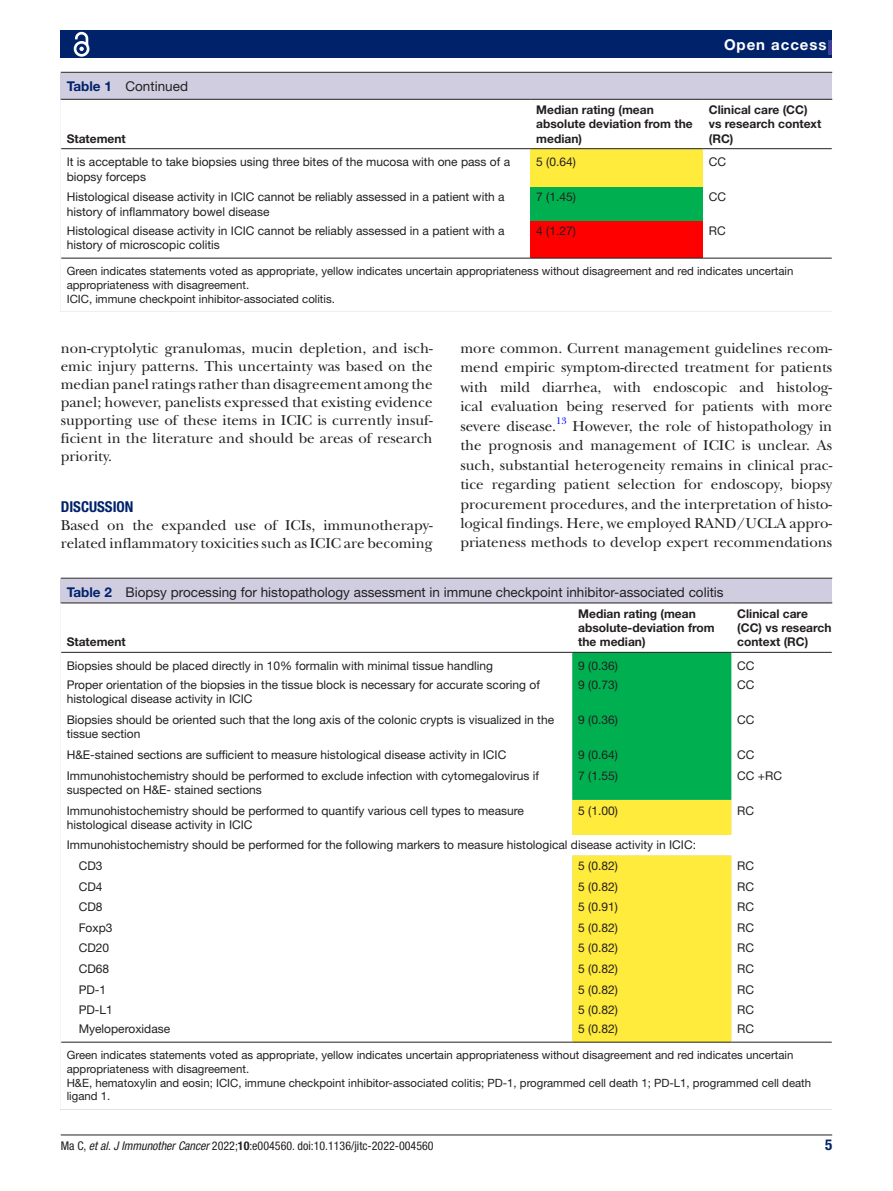
<style>
.page{position:relative;width:893px;height:1191px;background:#fff}
.page>*{position:absolute;margin:0;border:0;box-sizing:border-box;transform-origin:0 0}
.t1{font:15px/19.5px "New Baskerville";color:#231f20;text-align:justify}
.t2{font:700 condensed 15px "Helvetica Neue LT Std";color:#00226b}
.t3{font:700 15px "Helvetica Neue LT Std";letter-spacing:.065em;color:#fff}
.t4{font:13.5px "Helvetica Neue LT Std";color:#231f20}
.t5{font:12px/14.4px "Helvetica Neue LT Std";color:#231f20}
.t6{font:700 12px/14.4px "Helvetica Neue LT Std";color:#231f20}
.t7{font:condensed 12px "Helvetica Neue LT Std";color:#231f20}
.t8{font:11.4px/13.6px "Helvetica Neue LT Std";color:#231f20}
.t9{font:9.9px "New Baskerville";color:#00f}
.s1{font-weight:700;color:#00226b}
.s2{font-style:italic}
.s3{font-weight:700}
</style>
<div class="page">
<hr style="left:61px;top:1134px;width:771px;height:1px;background:#231f20">
<div style="left:61px;top:31px;width:771px;height:27px;background:#00226b"></div>
<hr style="left:828px;top:40px;width:4px;height:15px;background:#414099">
<svg style="left:73px;top:31px;width:17px;height:26px"></svg>
<div style="left:61px;top:91px;width:771px;height:221px;background:#d0cde0"></div>
<div style="left:61px;top:100px;width:771px;height:212px;background:#fff"></div>
<div style="left:530px;top:149px;width:173px;height:38px;background:#ffeb3b"></div>
<div style="left:530px;top:187px;width:173px;height:35px;background:#00b050"></div>
<div style="left:530px;top:222px;width:173px;height:36px;background:#f00"></div>
<hr style="left:61px;top:99px;width:469px;height:1px;background:#231f20">
<hr style="left:61px;top:148px;width:469px;height:1px;background:#231f20">
<hr style="left:530px;top:99px;width:173px;height:1px;background:#231f20">
<hr style="left:530px;top:148px;width:173px;height:1px;background:#231f20">
<hr style="left:703px;top:99px;width:129px;height:1px;background:#231f20">
<hr style="left:703px;top:148px;width:129px;height:1px;background:#231f20">
<hr style="left:61px;top:258px;width:469px;height:1px;background:#231f20">
<hr style="left:530px;top:258px;width:173px;height:1px;background:#231f20">
<hr style="left:703px;top:258px;width:129px;height:1px;background:#231f20">
<hr style="left:67px;top:288px;width:765px;height:2px;background:#fff">
<hr style="left:67px;top:302px;width:765px;height:1px;background:#fff">
<div style="left:61px;top:73px;width:771px;height:18px;background:#d0cde0"></div>
<hr style="left:61px;top:72px;width:771px;height:1px;background:#231f20">
<div style="left:61px;top:578px;width:771px;height:531px;background:#d0cde0"></div>
<hr style="left:61px;top:578px;width:771px;height:1px;background:#231f20">
<div style="left:61px;top:603px;width:771px;height:506px;background:#fff"></div>
<svg style="left:572px;top:653px;width:159px;height:388px;background:#9ed54e"></svg>
<hr style="left:61px;top:602px;width:511px;height:1px;background:#231f20">
<hr style="left:61px;top:652px;width:511px;height:1px;background:#231f20">
<hr style="left:572px;top:602px;width:159px;height:1px;background:#231f20">
<hr style="left:572px;top:652px;width:159px;height:1px;background:#231f20">
<hr style="left:731px;top:602px;width:101px;height:1px;background:#231f20">
<hr style="left:731px;top:652px;width:101px;height:1px;background:#231f20">
<hr style="left:61px;top:1041px;width:511px;height:1px;background:#231f20">
<hr style="left:572px;top:1041px;width:159px;height:1px;background:#231f20">
<hr style="left:731px;top:1041px;width:101px;height:1px;background:#231f20">
<hr style="left:67px;top:1072px;width:765px;height:1px;background:#fff">
<hr style="left:67px;top:1099px;width:765px;height:2px;background:#fff">
<p class="t4" style="left:67px;top:78px;width:123px"><span class="s1">Table 1</span> Continued</p>
<p class="t6" style="left:67px;top:131px;width:61px">Statement</p>
<p class="t3" style="left:724px;top:35px;width:104px">Open access</p>
<p class="t6" style="left:536px;top:102px;width:158px">Median rating (mean absolute deviation from the median)</p>
<p class="t6" style="left:709px;top:102px;width:114px">Clinical care (CC) vs research context (RC)</p>
<p class="t5" style="left:67px;top:155px;width:445px">It is acceptable to take biopsies using three bites of the mucosa with one pass of a biopsy forceps</p>
<p class="t5" style="left:536px;top:155px;width:41px">5 (0.64)</p>
<p class="t5" style="left:709px;top:155px;width:19px">CC</p>
<p class="t5" style="left:67px;top:190px;width:439px">Histological disease activity in ICIC cannot be reliably assessed in a patient with a history of inflammatory bowel disease</p>
<p class="t5" style="left:536px;top:190px;width:41px">7 (1.45)</p>
<p class="t5" style="left:709px;top:190px;width:19px">CC</p>
<p class="t5" style="left:67px;top:223px;width:439px">Histological disease activity in ICIC cannot be reliably assessed in a patient with a history of microscopic colitis</p>
<p class="t5" style="left:536px;top:223px;width:41px">4 (1.27)</p>
<p class="t5" style="left:709px;top:223px;width:18px">RC</p>
<p class="t8" style="left:67px;top:264px;width:728px">Green indicates statements voted as appropriate, yellow indicates uncertain appropriateness without disagreement and red indicates uncertain appropriateness with disagreement.<br>ICIC, immune checkpoint inhibitor-associated colitis.</p>
<p class="t1" style="left:61px;top:339px;width:373px;line-height:18px">non-cryptolytic granulomas, mucin depletion, and isch&shy;emic injury patterns. This uncertainty was based on the median panel ratings rather than disagreement among the panel; however, panelists expressed that existing evidence supporting use of these items in ICIC is currently insuf&shy;ficient in the literature and should be areas of research priority.</p>
<p class="t2" style="left:61px;top:497px;width:74px">DISCUSSION</p>
<p class="t1" style="left:61px;top:516px;width:373px;line-height:18px">Based on the expanded use of ICIs, immunotherapy&shy;related inflammatory toxicities such as ICIC are becoming</p>
<p class="t1" style="left:460px;top:338px;width:373px">more common. Current management guidelines recom&shy;mend empiric symptom-directed treatment for patients with mild diarrhea, with endoscopic and histolog&shy;ical evaluation being reserved for patients with more severe disease.</p>
<p class="t9" style="left:556px;top:415px;width:12px">13</p>
<p class="t1" style="left:460px;top:416px;width:373px;text-indent:112px">However, the role of histopathology in the prognosis and management of ICIC is unclear. As such, substantial heterogeneity remains in clinical prac&shy;tice regarding patient selection for endoscopy, biopsy procurement procedures, and the interpretation of histo&shy;logical findings. Here, we employed RAND/UCLA appro&shy;priateness methods to develop expert recommendations</p>
<p class="t4" style="left:67px;top:584px;width:658px"><span class="s1">Table 2</span> Biopsy processing for histopathology assessment in immune checkpoint inhibitor-associated colitis</p>
<p class="t6" style="left:67px;top:634px;width:61px">Statement</p>
<p class="t6" style="left:578px;top:606px;width:138px">Median rating (mean absolute-deviation from the median)</p>
<p class="t6" style="left:737px;top:606px;width:96px">Clinical care (CC) vs research context (RC)</p>
<p class="t5" style="left:67px;top:658px;width:428px">Biopsies should be placed directly in 10% formalin with minimal tissue handling</p>
<p class="t5" style="left:578px;top:658px;width:41px">9 (0.36)</p>
<p class="t5" style="left:737px;top:658px;width:19px">CC</p>
<p class="t5" style="left:67px;top:677px;width:475px">Proper orientation of the biopsies in the tissue block is necessary for accurate scoring of histological disease activity in ICIC</p>
<p class="t5" style="left:578px;top:677px;width:41px">9 (0.73)</p>
<p class="t5" style="left:737px;top:677px;width:19px">CC</p>
<p class="t5" style="left:67px;top:712px;width:489px">Biopsies should be oriented such that the long axis of the colonic crypts is visualized in the tissue section</p>
<p class="t5" style="left:578px;top:712px;width:41px">9 (0.36)</p>
<p class="t5" style="left:737px;top:712px;width:19px">CC</p>
<p class="t5" style="left:67px;top:747px;width:441px">H&amp;E-stained sections are sufficient to measure histological disease activity in ICIC</p>
<p class="t5" style="left:578px;top:747px;width:41px">9 (0.64)</p>
<p class="t5" style="left:737px;top:747px;width:19px">CC</p>
<p class="t5" style="left:67px;top:768px;width:474px">Immunohistochemistry should be performed to exclude infection with cytomegalovirus if suspected on H&amp;E- stained sections</p>
<p class="t5" style="left:578px;top:768px;width:41px">7 (1.55)</p>
<p class="t5" style="left:737px;top:768px;width:46px">CC +RC</p>
<p class="t5" style="left:67px;top:803px;width:459px">Immunohistochemistry should be performed to quantify various cell types to measure histological disease activity in ICIC</p>
<p class="t5" style="left:578px;top:803px;width:41px">5 (1.00)</p>
<p class="t5" style="left:737px;top:803px;width:18px">RC</p>
<p class="t5" style="left:79px;top:834px;width:619px;line-height:20.5px;text-indent:-12px">Immunohistochemistry should be performed for the following markers to measure histological disease activity in ICIC:<br>CD3</p>
<p class="t5" style="left:578px;top:858px;width:41px">5 (0.82)</p>
<p class="t5" style="left:737px;top:858px;width:18px">RC</p>
<p class="t5" style="left:79px;top:879px;width:25px">CD4</p>
<p class="t5" style="left:578px;top:879px;width:41px">5 (0.82)</p>
<p class="t5" style="left:737px;top:879px;width:18px">RC</p>
<p class="t5" style="left:79px;top:899px;width:25px">CD8</p>
<p class="t5" style="left:578px;top:899px;width:41px">5 (0.91)</p>
<p class="t5" style="left:737px;top:899px;width:18px">RC</p>
<p class="t5" style="left:79px;top:920px;width:35px">Foxp3</p>
<p class="t5" style="left:578px;top:920px;width:41px">5 (0.82)</p>
<p class="t5" style="left:737px;top:920px;width:18px">RC</p>
<p class="t5" style="left:79px;top:940px;width:32px">CD20</p>
<p class="t5" style="left:578px;top:940px;width:41px">5 (0.82)</p>
<p class="t5" style="left:737px;top:940px;width:18px">RC</p>
<p class="t5" style="left:79px;top:961px;width:32px">CD68</p>
<p class="t5" style="left:578px;top:961px;width:41px">5 (0.82)</p>
<p class="t5" style="left:737px;top:961px;width:18px">RC</p>
<p class="t5" style="left:79px;top:982px;width:29px">PD-1</p>
<p class="t5" style="left:578px;top:982px;width:41px">5 (0.82)</p>
<p class="t5" style="left:737px;top:982px;width:18px">RC</p>
<p class="t5" style="left:79px;top:1002px;width:36px">PD-L1</p>
<p class="t5" style="left:578px;top:1002px;width:41px">5 (0.82)</p>
<p class="t5" style="left:737px;top:1002px;width:18px">RC</p>
<p class="t5" style="left:79px;top:1021px;width:93px">Myeloperoxidase</p>
<p class="t5" style="left:578px;top:1021px;width:41px">5 (0.82)</p>
<p class="t5" style="left:737px;top:1021px;width:18px">RC</p>
<p class="t8" style="left:67px;top:1048px;width:746px">Green indicates statements voted as appropriate, yellow indicates uncertain appropriateness without disagreement and red indicates uncertain appropriateness with disagreement.<br>H&amp;E, hematoxylin and eosin; ICIC, immune checkpoint inhibitor-associated colitis; PD-1, programmed cell death 1; PD-L1, programmed cell death ligand 1.</p>
<p class="t7" style="left:61px;top:1138px;width:374px">Ma C, <span class="s2">et al</span>. <span class="s2">J Immunother Cancer</span> 2022;<span class="s3">10</span>:e004560. doi:10.1136/jitc-2022-004560</p>
<p class="t2" style="left:825px;top:1135px;width:9px">5</p>
</div>
